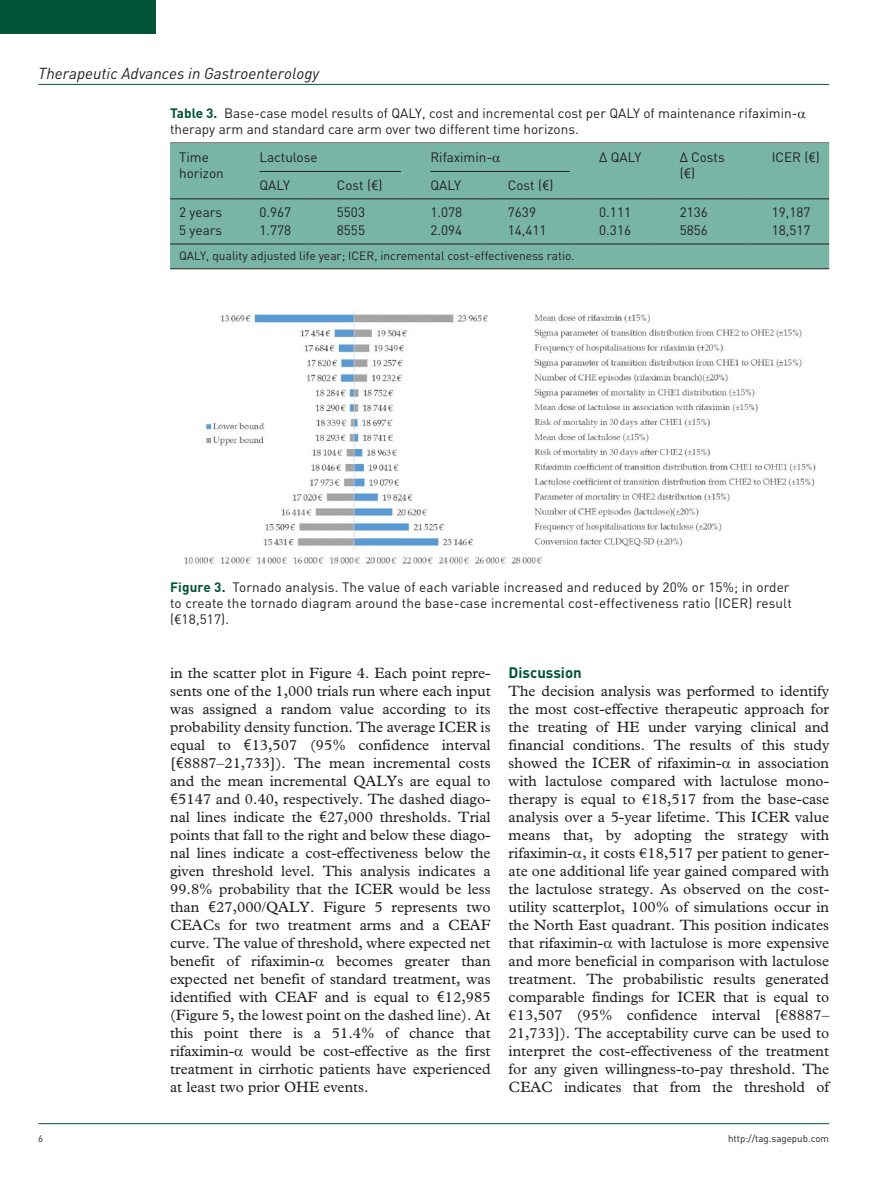
<style>
.page{position:relative;width:893px;height:1191px;background:#fff}
.page>*{position:absolute;margin:0;border:0;box-sizing:border-box;transform-origin:0 0}
.t1{font:italic 15.75px "DIN";color:#231f20}
.t2{font:15px/18px "Plantin Std";color:#231f20;text-align:justify}
.t3{font:700 15px "DIN";color:#015436}
.t4{font:13.5px/15.8px "DIN";color:#231f20}
.t5{font:12px "DIN";color:#231f20}
.t6{font:9.75px "DIN";color:#231f20}
.s1{font-weight:700;color:#015436}
.s2{font-family:"Segoe UI"}
</style>
<div class="page">
<hr style="left:38px;top:84px;width:791px;height:1px;background:#015436">
<hr style="left:38px;top:1123px;width:791px;height:1px;background:#015436">
<div style="left:0;top:0;width:155px;height:34px;background:#015436"></div>
<div style="left:170px;top:143px;width:659px;height:125px;background:#78b5a5"></div>
<hr style="left:233px;top:198px;width:77px;height:1px;background:#231f20">
<hr style="left:310px;top:198px;width:94px;height:1px;background:#231f20">
<hr style="left:404px;top:198px;width:77px;height:1px;background:#231f20">
<hr style="left:481px;top:198px;width:92px;height:1px;background:#231f20">
<hr style="left:170px;top:244px;width:63px;height:1px;background:#231f20">
<hr style="left:233px;top:244px;width:77px;height:1px;background:#231f20">
<hr style="left:310px;top:244px;width:94px;height:1px;background:#231f20">
<hr style="left:404px;top:244px;width:77px;height:1px;background:#231f20">
<hr style="left:481px;top:244px;width:92px;height:1px;background:#231f20">
<hr style="left:573px;top:244px;width:80px;height:1px;background:#231f20">
<hr style="left:653px;top:244px;width:92px;height:1px;background:#231f20">
<hr style="left:745px;top:244px;width:84px;height:1px;background:#231f20">
<hr style="left:170px;top:268px;width:63px;height:1px;background:#231f20">
<hr style="left:233px;top:268px;width:77px;height:1px;background:#231f20">
<hr style="left:310px;top:268px;width:94px;height:1px;background:#231f20">
<hr style="left:404px;top:268px;width:77px;height:1px;background:#231f20">
<hr style="left:481px;top:268px;width:92px;height:1px;background:#231f20">
<hr style="left:573px;top:268px;width:80px;height:1px;background:#231f20">
<hr style="left:653px;top:268px;width:92px;height:1px;background:#231f20">
<hr style="left:745px;top:268px;width:84px;height:1px;background:#231f20">
<hr style="left:170px;top:198px;width:63px;height:1px;background:#231f20">
<hr style="left:573px;top:198px;width:80px;height:1px;background:#231f20">
<hr style="left:653px;top:198px;width:92px;height:1px;background:#231f20">
<hr style="left:745px;top:198px;width:84px;height:1px;background:#231f20">
<hr style="left:259px;top:171px;width:142px;height:1px;background:#231f20">
<hr style="left:430px;top:171px;width:140px;height:1px;background:#231f20">
<img style="left:184px;top:311px;width:632px;height:253px">
<svg style="left:493px;top:156px;width:7px;height:6px"></svg>
<p class="t1" style="left:38px;top:63px;width:282px">Therapeutic Advances in Gastroenterology</p>
<p class="t4" style="left:170px;top:105px;width:629px"><span class="s1">Table 3.</span> Base-case model results of QALY, cost and incremental cost per QALY of maintenance rifaximin&shy;therapy arm and standard care arm over two different time horizons.</p>
<p class="t4" style="left:179px;top:149px;width:46px">Time horizon</p>
<p class="t4" style="left:259px;top:149px;width:60px">Lactulose</p>
<p class="t4" style="left:430px;top:149px;width:63px">Rifaximin-</p>
<p class="t4" style="left:599px;top:149px;width:44px">Δ QALY</p>
<p class="t4" style="left:680px;top:149px;width:46px">Δ Costs (<span class="s2">€</span>)</p>
<p class="t4" style="left:772px;top:149px;width:50px">ICER (<span class="s2">€</span>)</p>
<p class="t4" style="left:259px;top:177px;width:32px">QALY</p>
<p class="t4" style="left:337px;top:177px;width:47px">Cost (<span class="s2">€</span>)</p>
<p class="t4" style="left:430px;top:177px;width:32px">QALY</p>
<p class="t4" style="left:508px;top:177px;width:47px">Cost (<span class="s2">€</span>)</p>
<p class="t4" style="left:179px;top:203px;width:45px">2 years</p>
<p class="t4" style="left:259px;top:203px;width:33px">0.967</p>
<p class="t4" style="left:337px;top:203px;width:30px">5503</p>
<p class="t4" style="left:430px;top:203px;width:33px">1.078</p>
<p class="t4" style="left:508px;top:203px;width:30px">7639</p>
<p class="t4" style="left:599px;top:203px;width:33px">0.111</p>
<p class="t4" style="left:680px;top:203px;width:30px">2136</p>
<p class="t4" style="left:772px;top:203px;width:40px">19,187</p>
<p class="t4" style="left:179px;top:222px;width:45px">5 years</p>
<p class="t4" style="left:259px;top:222px;width:33px">1.778</p>
<p class="t4" style="left:337px;top:222px;width:30px">8555</p>
<p class="t4" style="left:430px;top:222px;width:33px">2.094</p>
<p class="t4" style="left:508px;top:222px;width:40px">14,411</p>
<p class="t4" style="left:599px;top:222px;width:33px">0.316</p>
<p class="t4" style="left:680px;top:222px;width:30px">5856</p>
<p class="t4" style="left:772px;top:222px;width:40px">18,517</p>
<p class="t5" style="left:179px;top:248px;width:397px">QALY, quality adjusted life year; ICER, incremental cost-effectiveness ratio.</p>
<p class="t4" style="left:170px;top:579px;width:623px"><span class="s1">Figure 3.</span> Tornado analysis. The value of each variable increased and reduced by 20% or 15%; in order to create the tornado diagram around the base-case incremental cost-effectiveness ratio (ICER) result (<span class="s2">€</span>18,517).</p>
<p class="t2" style="left:170px;top:664px;width:322px">in the scatter plot in Figure 4. Each point repre&shy;sents one of the 1,000 trials run where each input was assigned a random value according to its probability density function. The average ICER is equal to <span class="s2">€</span>13,507 (95% confidence interval [<span class="s2">€</span>8887–21,733]). The mean incremental costs and the mean incremental QALYs are equal to <span class="s2">€</span>5147 and 0.40, respectively. The dashed diago&shy;nal lines indicate the <span class="s2">€</span>27,000 thresholds. Trial points that fall to the right and below these diago&shy;nal lines indicate a cost-effectiveness below the given threshold level. This analysis indicates a 99.8% probability that the ICER would be less than <span class="s2">€</span>27,000/QALY. Figure 5 represents two CEACs for two treatment arms and a CEAF curve. The value of threshold, where expected net benefit of rifaximin-</p>
<p class="t2" style="left:170px;top:952px;width:322px;text-indent:166px">becomes greater than expected net benefit of standard treatment, was identified with CEAF and is equal to <span class="s2">€</span>12,985 (Figure 5, the lowest point on the dashed line). At this point there is a 51.4% of chance that rifaximin- would be cost-effective as the first treatment in cirrhotic patients have experienced at least two prior OHE events.</p>
<p class="t3" style="left:509px;top:663px;width:75px">Discussion</p>
<p class="t2" style="left:509px;top:682px;width:322px">The decision analysis was performed to identify the most cost-effective therapeutic approach for the treating of HE under varying clinical and financial conditions. The results of this study showed the ICER of rifaximin- in association with lactulose compared with lactulose mono&shy;therapy is equal to €18,517 from the base-case analysis over a 5-year lifetime. This ICER value means that, by adopting the strategy with rifaximin- , it costs €18,517 per patient to gener&shy;ate one additional life year gained compared with the lactulose strategy. As observed on the cost&shy;utility scatterplot, 100% of simulations occur in the North East quadrant. This position indicates that rifaximin- with lactulose is more expensive and more beneficial in comparison with lactulose treatment. The probabilistic results generated comparable findings for ICER that is equal to €13,507 (95% confidence interval [€8887– 21,733]). The acceptability curve can be used to interpret the cost-effectiveness of the treatment for any given willingness-to-pay threshold. The CEAC indicates that from the threshold of</p>
<p class="t6" style="left:38px;top:1132px;width:7px">6</p>
<p class="t6" style="left:728px;top:1132px;width:103px">http://tag.sagepub.com</p>
</div>
